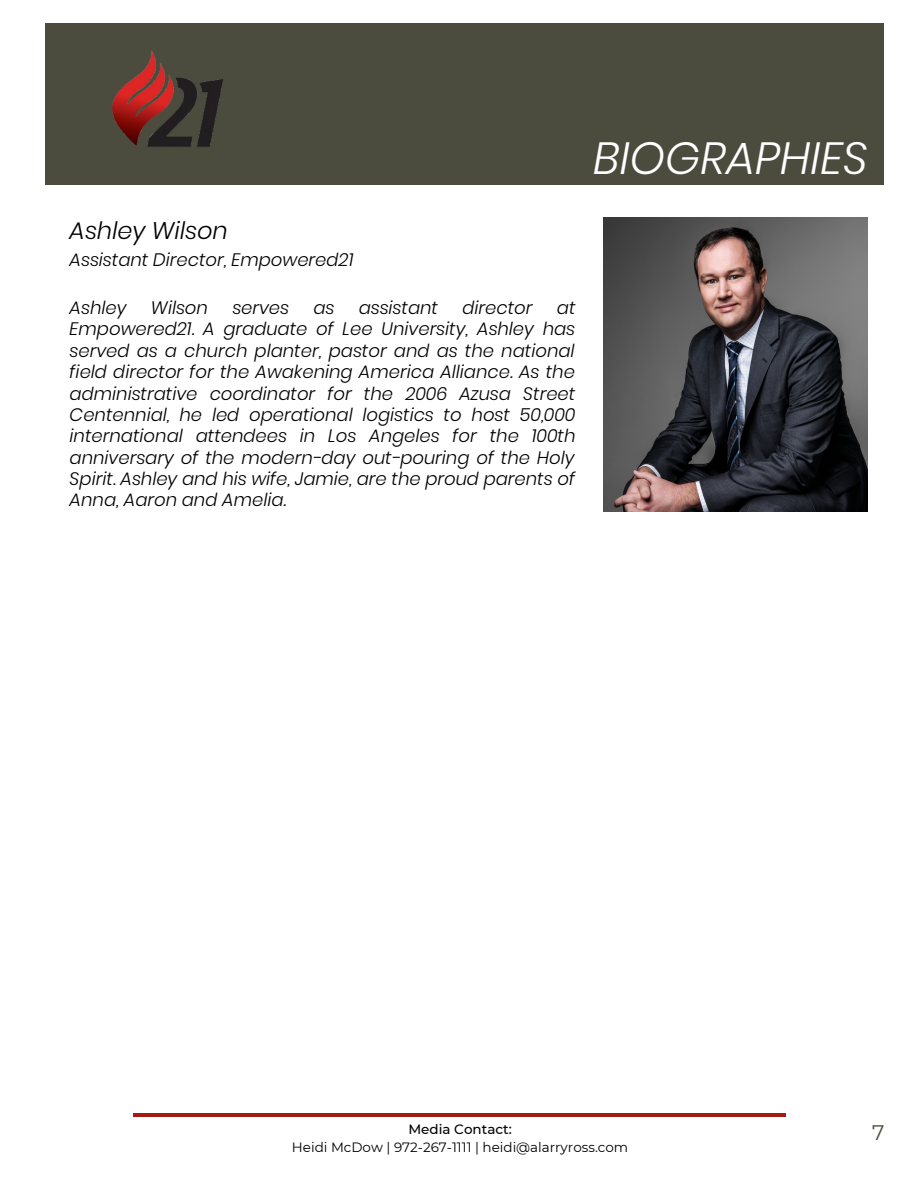
<style>
.page{position:relative;width:918px;height:1188px;background:#fff}
.page>*{position:absolute;margin:0;border:0;box-sizing:border-box;transform-origin:0 0}
.t1{font:italic 300 45px "Poppins";color:#fff}
.t2{font:italic 300 24px "Poppins";color:#000}
.t3{font:21px "Montserrat";color:#4b4c3e}
.t4{font:italic 300 18px/21.3px "Poppins";color:#000;text-align:justify}
.t5{font:13.5px "Montserrat";color:#000}
.t6{font:500 13.5px "Montserrat";color:#000}
</style>
<div class="page">
<hr style="left:134px;top:1113px;width:652px;height:3px;background:#a61a14">
<div style="left:45px;top:23px;width:839px;height:162px;background:#4b4c3e"></div>
<img style="left:112px;top:50px;width:111px;height:97px">
<img style="left:603px;top:217px;width:265px;height:294px">
<h1 class="t1" style="left:594px;top:126px;width:276px">BIOGRAPHIES</h1>
<h2 class="t2" style="left:70px;top:213px;width:160px">Ashley Wilson</h2>
<p class="t4" style="left:70px;top:249px;width:285px">Assistant Director, Empowered21</p>
<p class="t4" style="left:70px;top:297px;width:58px">Ashley</p>
<p class="t4" style="left:151px;top:297px;width:59px">Wilson</p>
<p class="t4" style="left:232px;top:297px;width:58px">serves</p>
<p class="t4" style="left:313px;top:297px;width:22px">as</p>
<p class="t4" style="left:359px;top:297px;width:81px">assistant</p>
<p class="t4" style="left:462px;top:297px;width:72px">director</p>
<p class="t4" style="left:70px;top:297px;width:507px;text-indent:487px">at Empowered21. A graduate of Lee University, Ashley has served as a church planter, pastor and as the national field director for the Awakening America Alliance. As the administrative coordinator for the 2006 Azusa Street Centennial, he led operational logistics to host 50,000 international attendees in Los Angeles for the 100th anniversary of the modern-day out-pouring of the Holy Spirit. Ashley and his wife, Jamie, are the proud parents of Anna, Aaron and Amelia.</p>
<p class="t6" style="left:408px;top:1121px;width:105px">Media Contact:</p>
<p class="t3" style="left:872px;top:1119px;width:14px">7</p>
<p class="t5" style="left:292px;top:1139px;width:338px">Heidi McDow | 972-267-1111 | heidi@alarryross.com</p>
</div>
